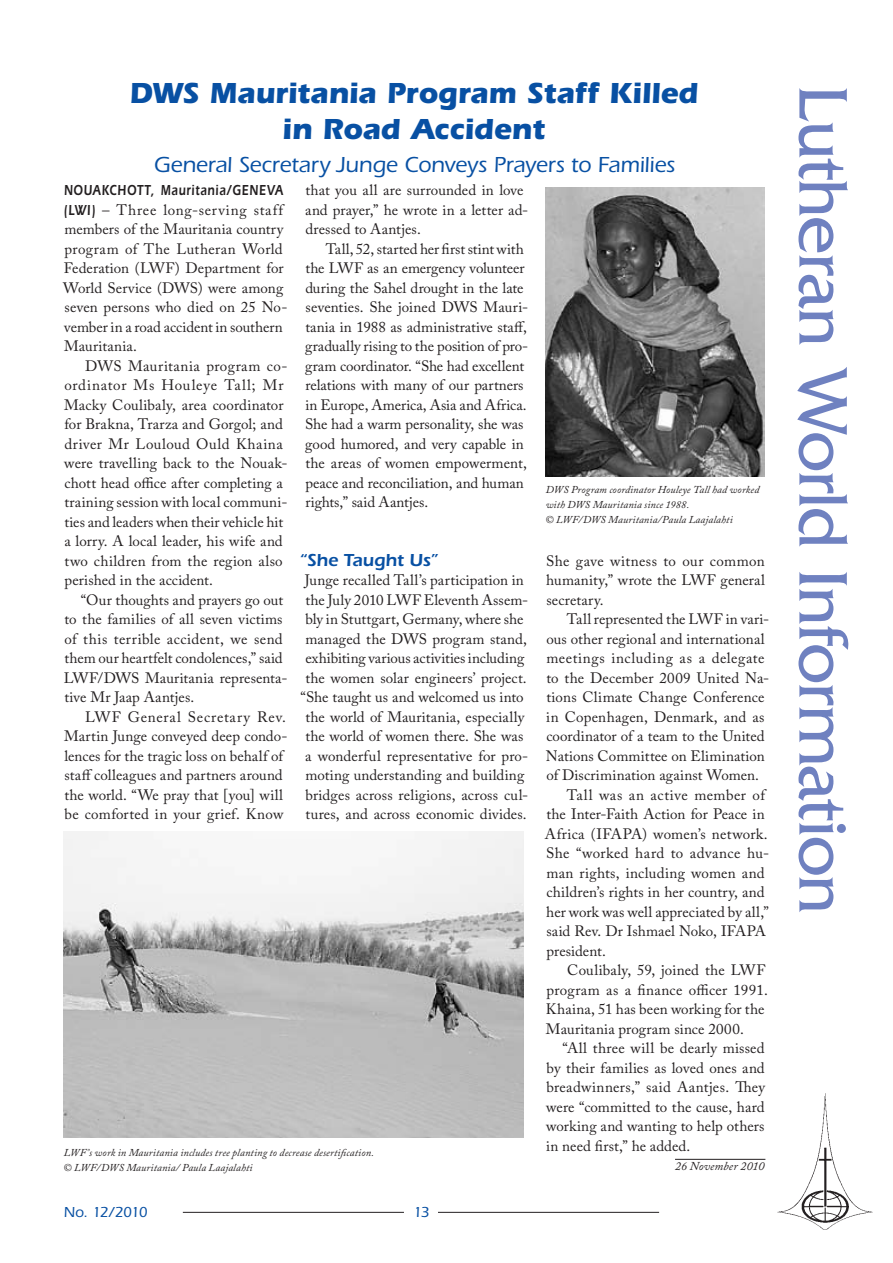
<style>
.page{position:relative;width:893px;height:1263px;background:#fff}
.page>*{position:absolute;margin:0;border:0;box-sizing:border-box;transform-origin:0 0}
.t1{font:72px "Friz Quadrata";letter-spacing:-.02em;color:#6f81c0}
.t2{font:700 30px "Itc Eras";letter-spacing:-.005em;color:#0850a3}
.t3{font:500 22.5px "Itc Eras";letter-spacing:-.005em;color:#0850a3}
.t4{font:600 18px "Itc Eras";letter-spacing:-.005em;color:#0850a3}
.t5{font:15px/19.5px "Adobe Caslon Pro";letter-spacing:.01em;color:#231f20}
.t6{font:600 15px "Itc Eras";letter-spacing:.065em;color:#231f20;scale:.75 1}
.t7{font:15px "Adobe Caslon Pro";letter-spacing:.04em;color:#231f20}
.t8{font:15px "Adobe Caslon Pro";letter-spacing:.03em;color:#231f20}
.t9{font:15px "Adobe Caslon Pro";letter-spacing:.035em;color:#231f20}
.t10{font:500 15px "Itc Eras";letter-spacing:-.07em;color:#0850a3}
.t11{font:italic 12px "Adobe Caslon Pro";letter-spacing:.01em;color:#231f20}
.t12{font:italic 10.5px/15px "Adobe Caslon Pro";letter-spacing:.015em;color:#231f20}
.s1{font-family:"Itc Eras";font-weight:600}
</style>
<div class="page">
<hr style="left:183px;top:1212px;width:221px;height:1px;background:#231f20">
<hr style="left:438px;top:1212px;width:221px;height:1px;background:#231f20">
<img style="left:777px;top:1093px;width:96px;height:137px">
<hr style="left:675px;top:1159px;width:90px;height:1px;background:#231f20">
<img style="left:546px;top:187px;width:219px;height:289px">
<img style="left:64px;top:831px;width:460px;height:307px">
<h2 class="t2" style="left:129px;top:76px;width:570px">DWS Mauritania Program Staff Killed</h2>
<h1 class="t1" style="left:863px;top:85px;width:830px;rotate:90deg">Lutheran World Information</h1>
<h2 class="t2" style="left:282px;top:112px;width:264px">in Road Accident</h2>
<h3 class="t3" style="left:154px;top:152px;width:523px">General Secretary Junge Conveys Prayers to Families</h3>
<p class="t6" style="left:64px;top:181px;width:293px">NOUAKCHOTT, Mauritania/GENEVA</p>
<p class="t5" style="left:63px;top:200px;width:226px"><span class="s1">(LWI)</span> – Three long-serving staff members of the Mauritania country program of The Lutheran World<br>Federation (LWF) Department for<br>World Service (DWS) were among seven persons who died on 25 No&shy;vember in a road accident in southern<br>Mauritania.</p>
<p class="t5" style="left:64px;top:356px;width:225px;text-indent:21px">DWS Mauritania program co&shy;ordinator Ms Houleye Tall; Mr Macky Coulibaly, area coordinator for Brakna, Trarza and Gorgol; and driver Mr Louloud Ould Khaina were travelling back to the Nouak&shy;chott head office after completing a training session with local communi&shy;ties and leaders when their vehicle hit a lorry. A local leader, his wife and two children from the region also perished in the accident.</p>
<p class="t5" style="left:64px;top:590px;width:225px;text-indent:17px">“Our thoughts and prayers go out to the families of all seven victims of this terrible accident, we send them our heartfelt condolences,” said<br>LWF/DWS Mauritania representa&shy;tive Mr Jaap Aantjes.</p>
<p class="t5" style="left:64px;top:707px;width:225px;text-indent:21px">LWF General Secretary Rev.<br>Martin Junge conveyed deep condo&shy;lences for the tragic loss on behalf of staff colleagues and partners around the world. “We pray that [you] will be comforted in your grief. Know</p>
<p class="t5" style="left:305px;top:180px;width:225px">that you all are surrounded in love and prayer,” he wrote in a letter ad&shy;dressed to Aantjes.</p>
<p class="t5" style="left:305px;top:239px;width:225px;text-indent:21px">Tall, 52, started her first stint with the LWF as an emergency volunteer during the Sahel drought in the late seventies. She joined DWS Mauri&shy;tania in 1988 as administrative staff, gradually rising to the position of pro&shy;gram coordinator. “She had excellent relations with many of our partners in Europe, America, Asia and Africa.<br>She had a warm personality, she was good humored, and very capable in the areas of women empowerment, peace and reconciliation, and human rights,” said Aantjes.</p>
<p class="t12" style="left:546px;top:481px;width:215px">DWS Program coordinator Houleye Tall had worked with DWS Mauritania since 1988.<br>© LWF/DWS Mauritania/Paula Laajalahti</p>
<p class="t4" style="left:300px;top:549px;width:139px">“She Taught Us”</p>
<p class="t5" style="left:300px;top:570px;width:229px;text-align:center">Junge recalled Tall’s participation in the July 2010 LWF Eleventh Assem&shy;bly in Stuttgart, Germany, where she managed the DWS program stand, exhibiting various activities including the women solar engineers’ project. “She taught us and welcomed us into the world of Mauritania, especially the world of women there. She was a wonderful representative for pro&shy;moting understanding and building bridges across religions, across cul&shy;tures, and across economic divides.</p>
<p class="t5" style="left:546px;top:551px;width:220px;text-align:justify">She gave witness to our common humanity,” wrote the LWF general secretary.</p>
<p class="t5" style="left:567px;top:609px;width:204px">Tall represented the LWF in vari-</p>
<p class="t5" style="left:546px;top:629px;width:220px">ous other regional and international</p>
<p class="t7" style="left:546px;top:649px;width:220px">meetings including as a delegate</p>
<p class="t5" style="left:546px;top:668px;width:224px">to the December 2009 United Na-</p>
<p class="t5" style="left:546px;top:687px;width:220px">tions Climate Change Conference</p>
<p class="t5" style="left:546px;top:707px;width:220px">in Copenhagen, Denmark, and as</p>
<p class="t5" style="left:546px;top:726px;width:220px">coordinator of a team to the United</p>
<p class="t5" style="left:546px;top:746px;width:220px">Nations Committee on Elimination</p>
<p class="t5" style="left:546px;top:765px;width:214px">of Discrimination against Women.</p>
<p class="t9" style="left:567px;top:786px;width:200px">Tall was an active member of</p>
<p class="t5" style="left:546px;top:804px;width:220px">the Inter-Faith Action for Peace in</p>
<p class="t5" style="left:545px;top:824px;width:224px">Africa (IFAPA) women’s network.</p>
<p class="t8" style="left:546px;top:844px;width:225px">She “worked hard to advance hu-</p>
<p class="t5" style="left:546px;top:863px;width:220px">man rights, including women and</p>
<p class="t5" style="left:546px;top:882px;width:220px">children’s rights in her country, and</p>
<p class="t5" style="left:546px;top:902px;width:224px">her work was well appreciated by all,”</p>
<p class="t5" style="left:546px;top:921px;width:221px">said Rev. Dr Ishmael Noko, IFAPA</p>
<p class="t5" style="left:546px;top:941px;width:61px">president.</p>
<p class="t5" style="left:567px;top:960px;width:200px">Coulibaly, 59, joined the LWF</p>
<p class="t5" style="left:546px;top:980px;width:223px">program as a finance officer 1991.</p>
<p class="t5" style="left:546px;top:999px;width:220px">Khaina, 51 has been working for the</p>
<p class="t5" style="left:546px;top:1019px;width:199px">Mauritania program since 2000.</p>
<p class="t5" style="left:563px;top:1038px;width:204px">“All three will be dearly missed</p>
<p class="t5" style="left:546px;top:1058px;width:220px">by their families as loved ones and</p>
<p class="t5" style="left:546px;top:1077px;width:220px">breadwinners,” said Aantjes. They</p>
<p class="t5" style="left:546px;top:1097px;width:220px">were “committed to the cause, hard</p>
<p class="t5" style="left:546px;top:1116px;width:220px">working and wanting to help others</p>
<p class="t5" style="left:546px;top:1136px;width:146px">in need first,” he added.</p>
<p class="t11" style="left:675px;top:1159px;width:91px">26 November 2010</p>
<p class="t12" style="left:64px;top:1144px;width:312px">LWF’s work in Mauritania includes tree planting to decrease desertification. © LWF/DWS Mauritania/ Paula Laajalahti</p>
<p class="t10" style="left:64px;top:1203px;width:85px">No. 12/2010</p>
<p class="t10" style="left:414px;top:1203px;width:16px">13</p>
</div>
